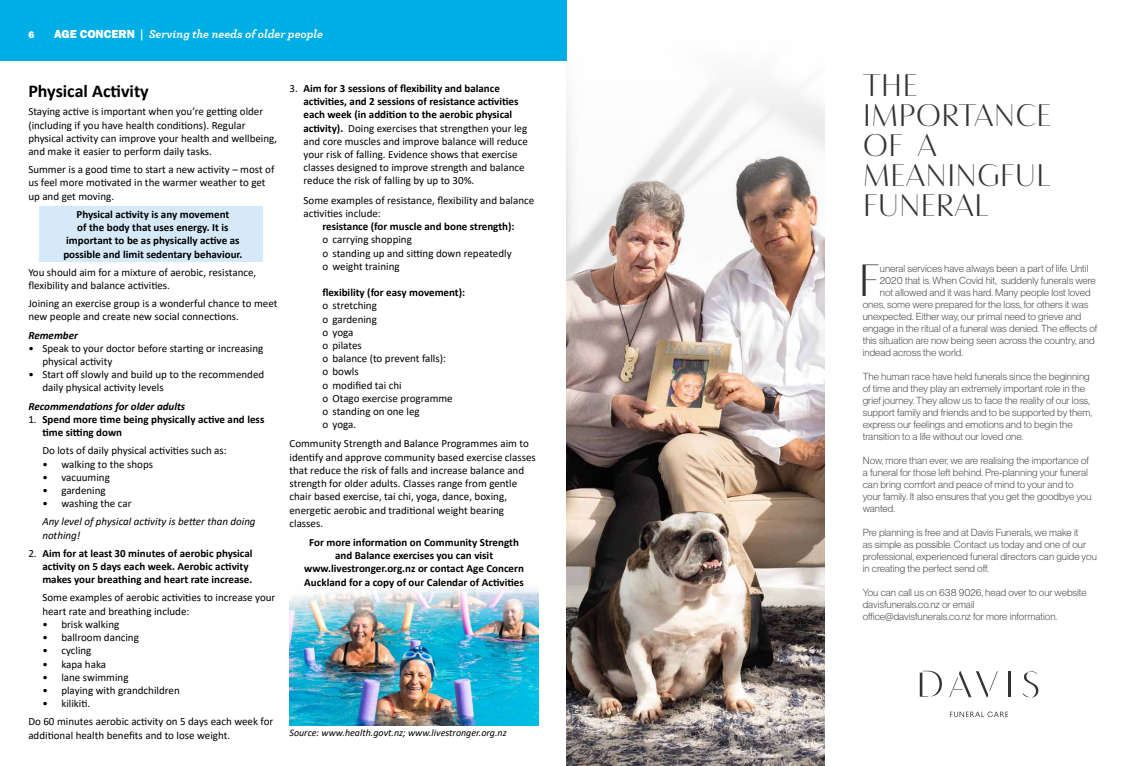
<style>
.page{position:relative;width:1134px;height:766px;background:#fff}
.page>*{position:absolute;margin:0;border:0;box-sizing:border-box;transform-origin:0 0}
.t1{font:300 42px "Bw Vivant";color:#383333}
.t2{font:300 29px/30px "Bw Vivant";color:#383333}
.t3{font:700 18px "Calibri";color:#000}
.t4{font:italic 700 12px "Archer";color:#fff}
.t5{font:11px/13.2px "Calibri";color:#000}
.t6{font:700 11px/13.2px "Calibri";color:#000;text-align:center}
.t7{font:italic 11px/13.2px "Calibri";color:#000}
.t8{font:italic 700 11px "Calibri";color:#000}
.t9{font:300 10px/12px "PP Neue Montreal";color:#383333}
.t10{font:italic 10px "Calibri";color:#000}
.t11{font:800 10px "Franklin Gothic";color:#fff}
.s1{font-family:"Franklin Gothic";font-weight:800;font-style:normal}
.s2{font-style:normal}
.s3{font-weight:400}
.s4{font-weight:700}
</style>
<div class="page">
<img style="left:289px;top:587px;width:250px;height:138px">
<div style="left:39px;top:206px;width:224px;height:56px;background:#d5e9f9"></div>
<img style="left:567px;top:82px;width:257px;height:683px">
<svg style="left:1023px;top:671px;width:15px;height:27px"></svg>
<svg style="left:920px;top:670px;width:22px;height:26px"></svg>
<svg style="left:949px;top:671px;width:49px;height:26px"></svg>
<hr style="left:1008px;top:671px;width:3px;height:26px;background:#383333">
<svg style="left:950px;top:711px;width:58px;height:6px"></svg>
<div style="left:0;top:0;width:567px;height:61px;background:#00aee6"></div>
<p class="t11" style="left:28px;top:28px;width:7px">6</p>
<p class="t4" style="left:54px;top:24px;width:270px"><span class="s1">AGE CONCERN</span> <span class="s2">|</span> Serving the needs of older people</p>
<h3 class="t3" style="left:28px;top:78px;width:122px">Physical Activity</h3>
<p class="t5" style="left:28px;top:105px;width:250px">Staying active is important when you’re getting older (including if you have health conditions). Regular physical activity can improve your health and wellbeing, and make it easier to perform daily tasks.</p>
<p class="t5" style="left:28px;top:163px;width:248px">Summer is a good time to start a new activity – most of us feel more motivated in the warmer weather to get up and get moving.</p>
<p class="t6" style="left:63px;top:207px;width:181px">Physical activity is any movement<br>of the body that uses energy. It is important to be as physically active as possible and limit sedentary behaviour.</p>
<p class="t5" style="left:28px;top:265px;width:230px">You should aim for a mixture of aerobic, resistance, flexibility and balance activities.</p>
<p class="t5" style="left:28px;top:296px;width:251px">Joining an exercise group is a wonderful chance to meet new people and create new social connections.</p>
<p class="t8" style="left:28px;top:327px;width:51px">Remember</p>
<p class="t5" style="left:42px;top:341px;width:223px;text-indent:-14px">• Speak to your doctor before starting or increasing physical activity</p>
<p class="t5" style="left:42px;top:367px;width:223px;text-indent:-14px">• Start off slowly and build up to the recommended daily physical activity levels</p>
<p class="t8" style="left:28px;top:398px;width:158px">Recommendations for older adults</p>
<p class="t6" style="left:42px;top:412px;width:224px;text-align:left;text-indent:-14px"><span class="s3">1.</span> Spend more time being physically active and less time sitting down</p>
<p class="t5" style="left:42px;top:443px;width:186px">Do lots of daily physical activities such as:</p>
<p class="t5" style="left:42px;top:457px;width:112px">• walking to the shops</p>
<p class="t5" style="left:42px;top:470px;width:69px">• vacuuming</p>
<p class="t5" style="left:42px;top:483px;width:65px">• gardening</p>
<p class="t5" style="left:42px;top:496px;width:91px">• washing the car</p>
<p class="t7" style="left:42px;top:514px;width:215px">Any level of physical activity is better than doing nothing!</p>
<p class="t6" style="left:42px;top:546px;width:212px;text-align:left;text-indent:-14px"><span class="s3">2.</span> Aim for at least 30 minutes of aerobic physical activity on 5 days each week. Aerobic activity makes your breathing and heart rate increase.</p>
<p class="t5" style="left:42px;top:590px;width:235px">Some examples of aerobic activities to increase your heart rate and breathing include:</p>
<p class="t5" style="left:42px;top:617px;width:78px">• brisk walking</p>
<p class="t5" style="left:42px;top:630px;width:98px">• ballroom dancing</p>
<p class="t5" style="left:42px;top:643px;width:51px">• cycling</p>
<p class="t5" style="left:42px;top:656px;width:65px">• kapa haka</p>
<p class="t5" style="left:42px;top:670px;width:88px">• lane swimming</p>
<p class="t5" style="left:42px;top:683px;width:139px">• playing with grandchildren</p>
<p class="t5" style="left:28px;top:694px;width:246px;line-height:18.2px;text-indent:14px">• kilikiti.<br>Do 60 minutes aerobic activity on 5 days each week for</p>
<p class="t5" style="left:28px;top:727px;width:203px">additional health benefits and to lose weight.</p>
<p class="t5" style="left:303px;top:81px;width:226px;text-indent:-14px">3. <span class="s4">Aim for 3 sessions of flexibility and balance activities, and 2 sessions of resistance activities each week (in addition to the aerobic physical activity).</span> Doing exercises that strengthen your leg and core muscles and improve balance will reduce your risk of falling. Evidence shows that exercise classes designed to improve strength and balance reduce the risk of falling by up to 30%.</p>
<p class="t5" style="left:303px;top:193px;width:232px">Some examples of resistance, flexibility and balance activities include:</p>
<p class="t6" style="left:322px;top:220px;width:194px">resistance (for muscle and bone strength):</p>
<p class="t5" style="left:322px;top:233px;width:191px">o carrying shopping<br>o standing up and sitting down repeatedly o weight training</p>
<p class="t6" style="left:322px;top:286px;width:144px">flexibility (for easy movement):</p>
<p class="t5" style="left:322px;top:299px;width:132px">o stretching<br>o gardening<br>o yoga<br>o pilates<br>o balance (to prevent falls): o bowls<br>o modified tai chi<br>o Otago exercise programme o standing on one leg<br>o yoga.</p>
<p class="t5" style="left:289px;top:437px;width:248px">Community Strength and Balance Programmes aim to identify and approve community based exercise classes that reduce the risk of falls and increase balance and strength for older adults. Classes range from gentle chair based exercise, tai chi, yoga, dance, boxing, energetic aerobic and traditional weight bearing classes.</p>
<p class="t6" style="left:304px;top:535px;width:221px">For more information on Community Strength and Balance exercises you can visit www.livestronger.org.nz or contact Age Concern Auckland for a copy of our Calendar of Activities</p>
<p class="t10" style="left:289px;top:725px;width:219px">Source: www.health.govt.nz; www.livestronger.org.nz</p>
<h2 class="t2" style="left:863px;top:71px;width:190px">THE<br>IMPORTANCE<br>OF A<br>MEANINGFUL<br>FUNERAL</h2>
<h1 class="t1" style="left:858px;top:255px;width:23px">F</h1>
<p class="t9" style="left:880px;top:262px;width:210px">uneral services have always been a part of life. Until</p>
<p class="t9" style="left:880px;top:274px;width:218px">2020 that is. When Covid hit, suddenly funerals were</p>
<p class="t9" style="left:880px;top:286px;width:212px">not allowed and it was hard. Many people lost loved</p>
<p class="t9" style="left:863px;top:298px;width:227px">ones, some were prepared for the loss, for others it was</p>
<p class="t9" style="left:863px;top:310px;width:220px">unexpected. Either way, our primal need to grieve and</p>
<p class="t9" style="left:863px;top:322px;width:236px">engage in the ritual of a funeral was denied. The effects of</p>
<p class="t9" style="left:863px;top:334px;width:233px">this situation are now being seen across the country, and</p>
<p class="t9" style="left:863px;top:346px;width:102px">indead across the world.</p>
<p class="t9" style="left:863px;top:370px;width:231px">The human race have held funerals since the beginning of time and they play an extremely important role in the grief journey. They allow us to face the reality of our loss, support family and friends and to be supported by them, express our feelings and emotions and to begin the transition to a life without our loved one.</p>
<p class="t9" style="left:863px;top:454px;width:230px">Now, more than ever, we are realising the importance of a funeral for those left behind. Pre-planning your funeral can bring comfort and peace of mind to your and to your family. It also ensures that you get the goodbye you wanted.</p>
<p class="t9" style="left:863px;top:526px;width:236px">Pre planning is free and at Davis Funerals, we make it<br>as simple as possible. Contact us today and one of our professional, experienced funeral directors can guide you in creating the perfect send off.</p>
<p class="t9" style="left:863px;top:586px;width:225px">You can call us on 638 9026, head over to our website davisfunerals.co.nz or email<br>office@davisfunerals.co.nz for more information.</p>
</div>
